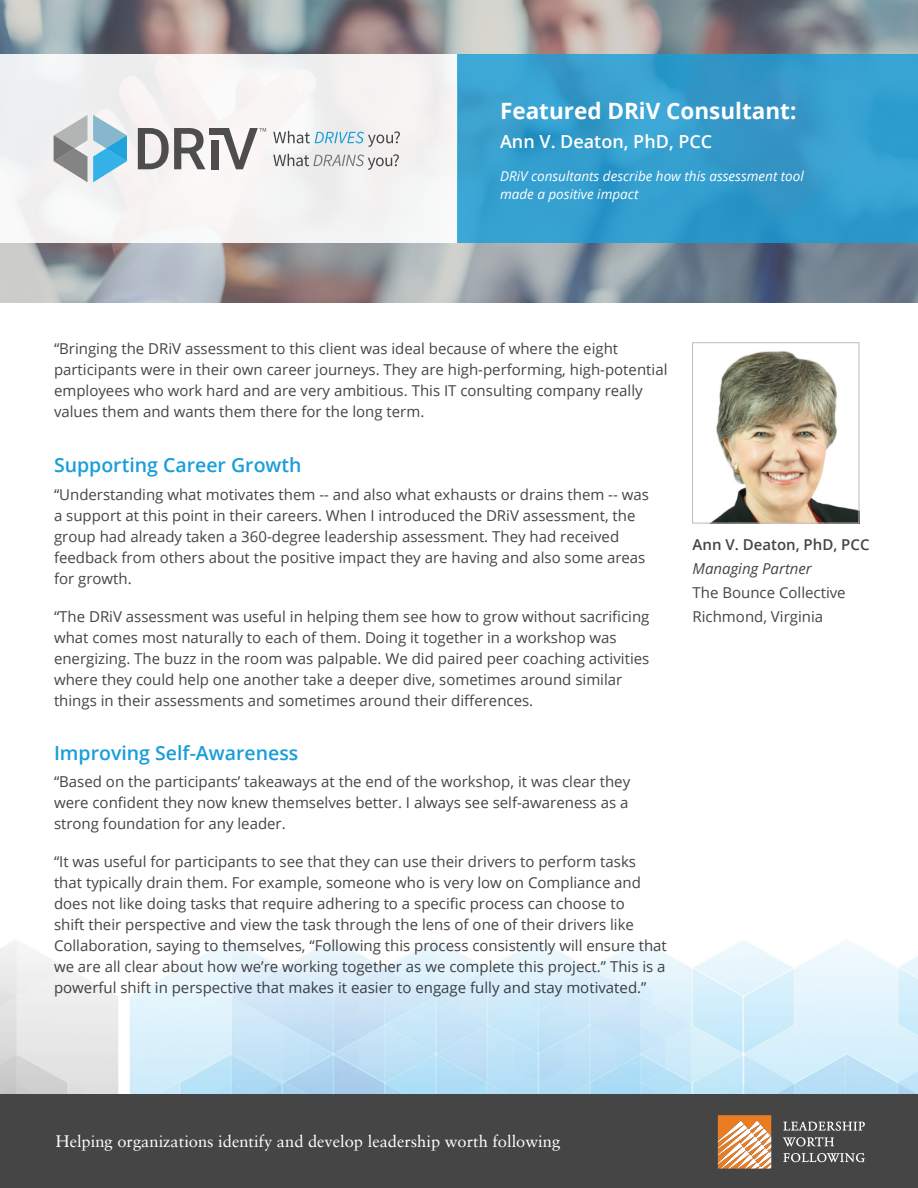
<style>
.page{position:relative;width:918px;height:1188px;background:#fff}
.page>*{position:absolute;margin:0;border:0;box-sizing:border-box;transform-origin:0 0}
.t1{font:700 22.5px "Open Sans";color:#fff}
.t2{font:600 19.5px "Open Sans";color:#199ed9}
.t3{font:600 18px "Open Sans";color:#fff}
.t4{font:16.5px "Sabon";color:#fff}
.t5{font:15px/21px "Open Sans";color:#454546}
.t6{font:600 15px "Open Sans";color:#454546}
.t7{font:italic 15px "Open Sans";color:#454546}
.t8{font:italic 13.5px/18px "Open Sans";color:#fff}
</style>
<div class="page">
<svg style="left:0;top:0;width:918px;height:303px;background:#92959a"></svg>
<div style="left:0;top:54px;width:458px;height:189px;background:#f5f3f3"></div>
<div style="left:458px;top:54px;width:460px;height:189px;background:linear-gradient(to bottom,#389fcd,#309ccd)"></div>
<svg style="left:138px;top:128px;width:67px;height:41px"></svg>
<div style="left:211px;top:140px;width:7px;height:29px;background:#4d4d4e"></div>
<div style="left:209px;top:128px;width:20px;height:6px;background:#4d4d4e"></div>
<svg style="left:273px;top:131px;width:127px;height:16px"></svg>
<svg style="left:273px;top:154px;width:126px;height:16px"></svg>
<svg style="left:54px;top:115px;width:73px;height:67px"></svg>
<svg style="left:221px;top:128px;width:45px;height:41px"></svg>
<img style="left:0;top:939px;width:918px;height:155px">
<div style="left:0;top:1094px;width:918px;height:94px;background:#454546"></div>
<svg style="left:783px;top:1121px;width:82px;height:10px"></svg>
<svg style="left:783px;top:1137px;width:51px;height:9px"></svg>
<svg style="left:783px;top:1153px;width:82px;height:9px"></svg>
<svg style="left:718px;top:1115px;width:54px;height:54px;background:#e5aa79"></svg>
<img style="left:713px;top:351px;width:144px;height:170px">
<div style="left:692px;top:342px;width:167px;height:181px;border:1px solid #bebbbb"></div>
<h1 class="t1" style="left:500px;top:95px;width:298px">Featured DRiV Consultant:</h1>
<p class="t3" style="left:500px;top:129px;width:214px">Ann V. Deaton, PhD, PCC</p>
<p class="t8" style="left:500px;top:166px;width:305px">DRiV consultants describe how this assessment tool made a positive impact</p>
<p class="t5" style="left:54px;top:338px;width:615px">“Bringing the DRiV assessment to this client was ideal because of where the eight participants were in their own career journeys. They are high-performing, high-potential employees who work hard and are very ambitious. This IT consulting company really values them and wants them there for the long term.</p>
<h2 class="t2" style="left:54px;top:452px;width:249px">Supporting Career Growth</h2>
<p class="t5" style="left:54px;top:484px;width:597px">“Understanding what motivates them -- and also what exhausts or drains them -- was a support at this point in their careers. When I introduced the DRiV assessment, the group had already taken a 360-degree leadership assessment. They had received feedback from others about the positive impact they are having and also some areas for growth.</p>
<p class="t5" style="left:54px;top:605px;width:597px">“The DRiV assessment was useful in helping them see how to grow without sacrificing what comes most naturally to each of them. Doing it together in a workshop was energizing. The buzz in the room was palpable. We did paired peer coaching activities where they could help one another take a deeper dive, sometimes around similar things in their assessments and sometimes around their differences.</p>
<h2 class="t2" style="left:54px;top:739px;width:246px">Improving Self-Awareness</h2>
<p class="t5" style="left:54px;top:771px;width:578px">“Based on the participants’ takeaways at the end of the workshop, it was clear they were confident they now knew themselves better. I always see self-awareness as a strong foundation for any leader.</p>
<p class="t5" style="left:54px;top:851px;width:614px">“It was useful for participants to see that they can use their drivers to perform tasks that typically drain them. For example, someone who is very low on Compliance and does not like doing tasks that require adhering to a specific process can choose to<br>shift their perspective and view the task through the lens of one of their drivers like Collaboration, saying to themselves, “Following this process consistently will ensure that we are all clear about how we’re working together as we complete this project.” This is a powerful shift in perspective that makes it easier to engage fully and stay motivated.”</p>
<p class="t6" style="left:693px;top:534px;width:178px">Ann V. Deaton, PhD, PCC</p>
<p class="t7" style="left:693px;top:558px;width:121px">Managing Partner</p>
<p class="t5" style="left:693px;top:580px;width:155px;line-height:24px">The Bounce Collective<br>Richmond, Virginia</p>
<p class="t4" style="left:56px;top:1131px;width:506px">Helping organizations identify and develop leadership worth following</p>
</div>
